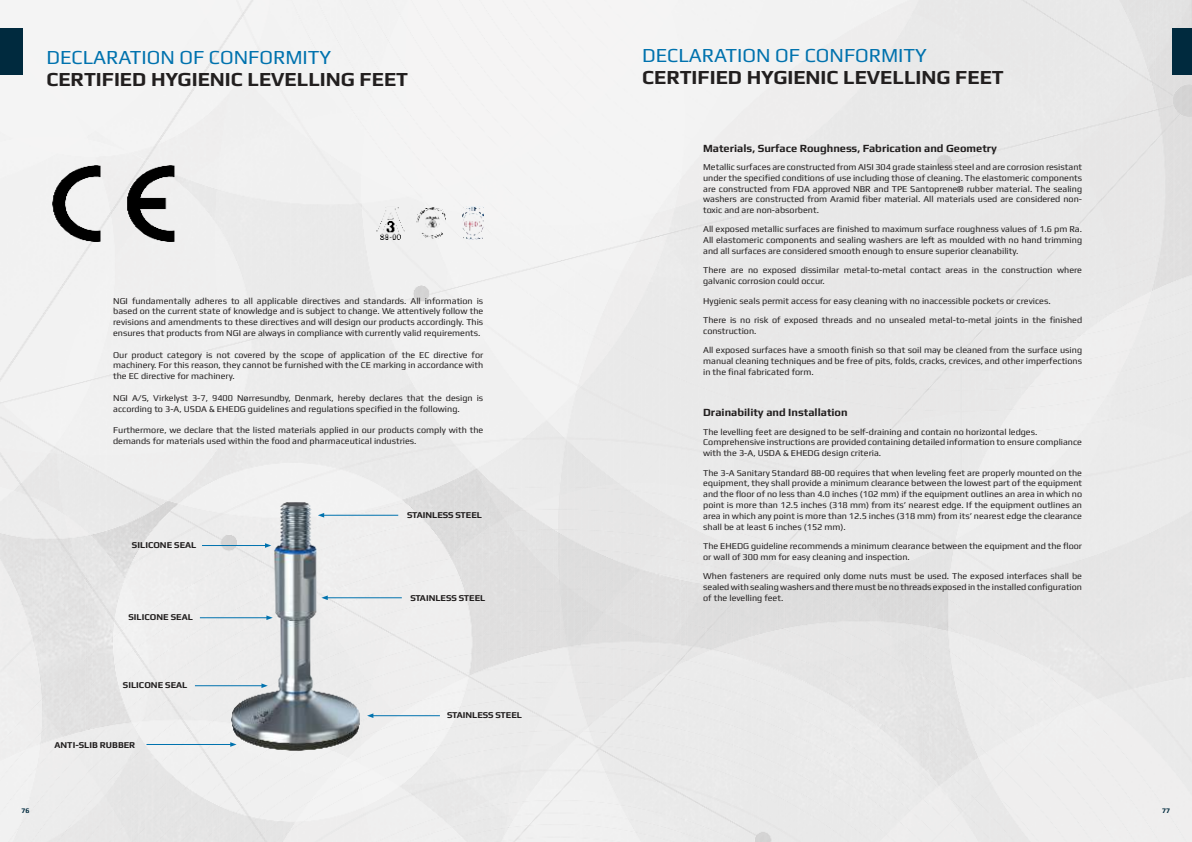
<style>
.page{position:relative;width:1192px;height:842px;background:#fff}
.page>*{position:absolute;margin:0;border:0;box-sizing:border-box;transform-origin:0 0}
.t1{font:700 20px "Play";color:#221f1f}
.t2{font:20px "Play";color:#0072ae}
.t3{font:700 11px "Play";color:#221f1f}
.t4{font:9px/10.8px "Play";color:#221f1f}
.t5{font:700 9px "Play";color:#221f1f}
.t6{font:700 7px "Play";color:#002a3e}
</style>
<div class="page">
<img style="left:0;top:0;width:1191px;height:842px">
<div style="left:1171px;top:29px;width:20px;height:46px;background:#002a3e"></div>
<div style="left:0;top:29px;width:23px;height:46px;background:#002a3e"></div>
<hr style="left:202px;top:545px;width:64px;height:1px;background:#0072ae">
<hr style="left:200px;top:617px;width:68px;height:1px;background:#0072ae">
<hr style="left:372px;top:715px;width:68px;height:1px;background:#0072ae">
<hr style="left:326px;top:597px;width:76px;height:1px;background:#0072ae">
<hr style="left:195px;top:685px;width:68px;height:1px;background:#0072ae">
<hr style="left:146px;top:744px;width:86px;height:1px;background:#0072ae">
<hr style="left:322px;top:515px;width:76px;height:1px;background:#0072ae">
<img style="left:461px;top:206px;width:22px;height:34px">
<img style="left:376px;top:206px;width:28px;height:34px">
<img style="left:415px;top:207px;width:30px;height:32px">
<img style="left:226px;top:484px;width:149px;height:284px">
<img style="left:48px;top:166px;width:149px;height:76px">
<h1 class="t2" style="left:46px;top:47px;width:286px">DECLARATION OF CONFORMITY</h1>
<h1 class="t1" style="left:46px;top:71px;width:363px">CERTIFIED HYGIENIC LEVELLING FEET</h1>
<p class="t4" style="left:113px;top:295px;width:371px;text-align:justify">NGI fundamentally adheres to all applicable directives and standards. All information is based on the current state of knowledge and is subject to change. We attentively follow the revisions and amendments to these directives and will design our products accordingly. This ensures that products from NGI are always in compliance with currently valid requirements.</p>
<p class="t4" style="left:113px;top:349px;width:371px;text-align:justify">Our product category is not covered by the scope of application of the EC directive for machinery. For this reason, they cannot be furnished with the CE marking in accordance with the EC directive for machinery.</p>
<p class="t4" style="left:113px;top:392px;width:371px">NGI A/S, Virkelyst 3-7, 9400 Nørresundby, Denmark, hereby declares that the design is according to 3-A, USDA &amp; EHEDG guidelines and regulations specified in the following.</p>
<p class="t4" style="left:113px;top:425px;width:371px">Furthermore, we declare that the listed materials applied in our products comply with the demands for materials used within the food and pharmaceutical industries.</p>
<p class="t5" style="left:132px;top:541px;width:66px">SILICONE SEAL</p>
<p class="t5" style="left:128px;top:613px;width:66px">SILICONE SEAL</p>
<p class="t5" style="left:123px;top:681px;width:66px">SILICONE SEAL</p>
<p class="t5" style="left:54px;top:741px;width:82px">ANTI-SLIB RUBBER</p>
<p class="t5" style="left:407px;top:512px;width:77px">STAINLESS STEEL</p>
<p class="t5" style="left:410px;top:594px;width:77px">STAINLESS STEEL</p>
<p class="t5" style="left:447px;top:712px;width:77px">STAINLESS STEEL</p>
<h1 class="t2" style="left:642px;top:46px;width:286px">DECLARATION OF CONFORMITY</h1>
<h1 class="t1" style="left:642px;top:70px;width:363px">CERTIFIED HYGIENIC LEVELLING FEET</h1>
<p class="t3" style="left:703px;top:143px;width:295px">Materials, Surface Roughness, Fabrication and Geometry</p>
<p class="t4" style="left:703px;top:161px;width:380px;text-align:justify">Metallic surfaces are constructed from AISI 304 grade stainless steel and are corrosion resistant under the specified conditions of use including those of cleaning. The elastomeric components are constructed from FDA approved NBR and TPE Santoprene® rubber material. The sealing washers are constructed from Aramid fiber material. All materials used are considered non&shy;toxic and are non-absorbent.</p>
<p class="t4" style="left:703px;top:224px;width:380px;text-align:justify">All exposed metallic surfaces are finished to maximum surface roughness values of 1.6 pm Ra.<br>All elastomeric components and sealing washers are left as moulded with no hand trimming and all surfaces are considered smooth enough to ensure superior cleanability.</p>
<p class="t4" style="left:703px;top:265px;width:380px">There are no exposed dissimilar metal-to-metal contact areas in the construction where galvanic corrosion could occur.</p>
<p class="t4" style="left:703px;top:291px;width:380px;line-height:19.3px">Hygienic seals permit access for easy cleaning with no inaccessible pockets or crevices.<br>There is no risk of exposed threads and no unsealed metal-to-metal joints in the finished</p>
<p class="t4" style="left:703px;top:321px;width:380px;line-height:19.3px">construction.<br>All exposed surfaces have a smooth finish so that soil may be cleaned from the surface using</p>
<p class="t4" style="left:703px;top:355px;width:380px">manual cleaning techniques and be free of pits, folds, cracks, crevices, and other imperfections in the final fabricated form.</p>
<p class="t3" style="left:703px;top:408px;width:146px">Drainability and Installation</p>
<p class="t4" style="left:703px;top:426px;width:380px">The levelling feet are designed to be self-draining and contain no horizontal ledges.<br>Comprehensive instructions are provided containing detailed information to ensure compliance with the 3-A, USDA &amp; EHEDG design criteria.</p>
<p class="t4" style="left:703px;top:467px;width:380px;text-align:justify">The 3-A Sanitary Standard 88-00 requires that when leveling feet are properly mounted on the equipment, they shall provide a minimum clearance between the lowest part of the equipment and the floor of no less than 4.0 inches (102 mm) if the equipment outlines an area in which no point is more than 12.5 inches (318 mm) from its’ nearest edge. If the equipment outlines an area in which any point is more than 12.5 inches (318 mm) from its’ nearest edge the clearance shall be at least 6 inches (152 mm).</p>
<p class="t4" style="left:703px;top:540px;width:380px">The EHEDG guideline recommends a minimum clearance between the equipment and the floor or wall of 300 mm for easy cleaning and inspection.</p>
<p class="t4" style="left:703px;top:570px;width:380px;text-align:justify">When fasteners are required only dome nuts must be used. The exposed interfaces shall be sealed with sealing washers and there must be no threads exposed in the installed configuration of the levelling feet.</p>
<p class="t6" style="left:22px;top:808px;width:10px">76</p>
<p class="t6" style="left:1161px;top:808px;width:10px">77</p>
</div>
